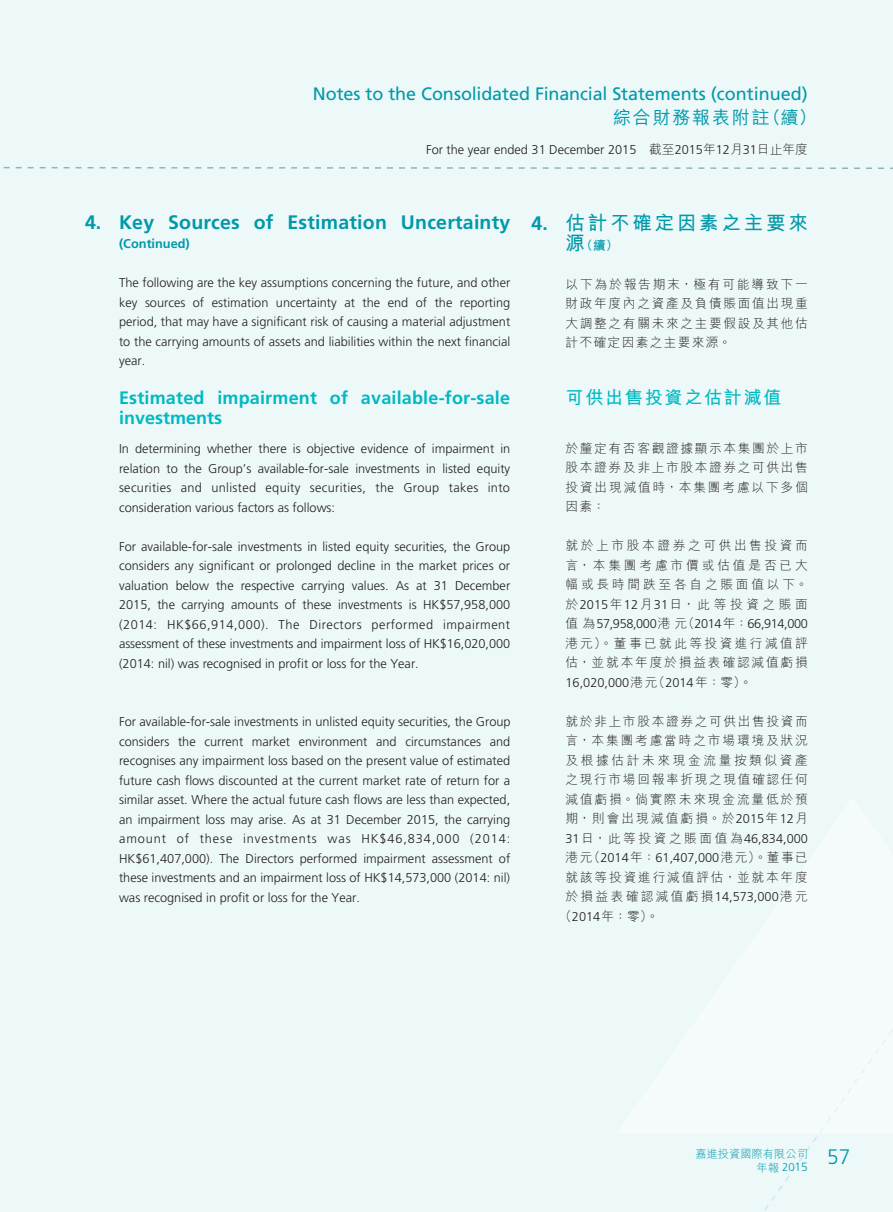
<style>
.page{position:relative;width:893px;height:1212px;background:#edf8f9}
.page>*{position:absolute;margin:0;border:0;box-sizing:border-box;transform-origin:0 0}
.t1{font:300 21px "Frutiger LT Std";color:#0099a9}
._01_H1_E{font:700 19.5px "Frutiger LT Std";letter-spacing:.01em;color:#0099a9}
._01_H1_C{font:700 19.5px "M Hei HK";letter-spacing:.145em;color:#0099a9}
.t2{font:18px "Frutiger LT Std";letter-spacing:-.005em;color:#0099a9}
._02_H2_E{font:700 18px/19.5px "Frutiger LT Std";letter-spacing:.01em;color:#00b9c2}
.t3{font:500 18px "M Hei HK";letter-spacing:.1em;color:#0099a9}
._02_H2_C{font:700 18px "M Hei HK";letter-spacing:.1em;color:#00b9c2}
._00_Body_Text_E{font:300 12.75px/19.5px "Frutiger LT Std";color:#231f20;text-align:justify}
._00_Body_Text_C{font:300 12.75px/19.5px "M Hei HK";letter-spacing:.14em;color:#231f20;text-align:justify}
._00_Body_Text_C-2{font:300 12.75px "Frutiger LT Std";color:#231f20}
._00_Body_Text_C-3{font:300 12.75px "M Hei HK";letter-spacing:.18em;color:#231f20}
._00_Body_Text_C-4{font:300 12.75px "M Hei HK";letter-spacing:.16em;color:#231f20}
._00_Body_Text_C-5{font:300 12.75px "M Hei HK";letter-spacing:.2em;color:#231f20}
._01_H1_E-2{font:700 12.75px "Frutiger LT Std";color:#0099a9}
._01_H1_C-2{font:700 12.75px "M Hei HK";color:#0099a9}
.t4{font:300 11.25px/13.8px "M Hei HK";color:#0099a9;text-align:right}
.s1{font-family:"M Hei HK"}
.s2{font-family:"Frutiger LT Std"}
.s3{font-size:19.5px}
.s4{font-family:"Frutiger LT Std";font-size:12px}
</style>
<div class="page">
<svg style="left:3px;top:167px;width:890px;height:2px"></svg>
<h3 class="t2" style="left:313px;top:84px;width:497px">Notes to the Consolidated Financial Statements (continued)</h3>
<h3 class="t3" style="left:613px;top:104px;width:205px">綜合財務報表附註（續）</h3>
<p class="_00_Body_Text_E" style="left:426px;top:140px;width:383px">For the year ended 31 December 2015 <span class="s1">截至</span>2015<span class="s1">年</span>12<span class="s1">月</span>31<span class="s1">日止年度</span></p>
<p class="_01_H1_E" style="left:85px;top:211px;width:427px">4. Key Sources of Estimation Uncertainty</p>
<p class="_01_H1_E-2" style="left:119px;top:236px;width:72px">(Continued)</p>
<p class="_00_Body_Text_E" style="left:119px;top:273px;width:393px">The following are the key assumptions concerning the future, and other key sources of estimation uncertainty at the end of the reporting period, that may have a significant risk of causing a material adjustment to the carrying amounts of assets and liabilities within the next financial year.</p>
<p class="_02_H2_E" style="left:119px;top:388px;width:393px">Estimated impairment of available-for-sale investments</p>
<p class="_00_Body_Text_E" style="left:119px;top:439px;width:393px">In determining whether there is objective evidence of impairment in relation to the Group’s available-for-sale investments in listed equity securities and unlisted equity securities, the Group takes into consideration various factors as follows:</p>
<p class="_00_Body_Text_E" style="left:119px;top:537px;width:393px">For available-for-sale investments in listed equity securities, the Group considers any significant or prolonged decline in the market prices or valuation below the respective carrying values. As at 31 December 2015, the carrying amounts of these investments is HK$57,958,000 (2014: HK$66,914,000). The Directors performed impairment assessment of these investments and impairment loss of HK$16,020,000 (2014: nil) was recognised in profit or loss for the Year.</p>
<p class="_00_Body_Text_E" style="left:119px;top:712px;width:393px">For available-for-sale investments in unlisted equity securities, the Group considers the current market environment and circumstances and recognises any impairment loss based on the present value of estimated future cash flows discounted at the current market rate of return for a similar asset. Where the actual future cash flows are less than expected, an impairment loss may arise. As at 31 December 2015, the carrying amount of these investments was HK$46,834,000 (2014:<br>HK$61,407,000). The Directors performed impairment assessment of these investments and an impairment loss of HK$14,573,000 (2014: nil) was recognised in profit or loss for the Year.</p>
<p class="_01_H1_C" style="left:531px;top:209px;width:278px"><span class="s2">4.</span> 估計不確定因素之主要來</p>
<p class="_01_H1_C-2" style="left:566px;top:236px;width:54px"><span class="s3">源</span>（續）</p>
<p class="_00_Body_Text_C" style="left:566px;top:274px;width:244px">以下為於報告期末，極有可能導致下一財政年度內之資產及負債賬面值出現重大調整之有關未來之主要假設及其他估計不確定因素之主要來源。</p>
<p class="_02_H2_C" style="left:566px;top:384px;width:217px">可供出售投資之估計減值</p>
<p class="_00_Body_Text_C" style="left:566px;top:438px;width:244px">於釐定有否客觀證據顯示本集團於上市股本證券及非上市股本證券之可供出售投資出現減值時，本集團考慮以下多個因素：</p>
<p class="_00_Body_Text_C" style="left:566px;top:536px;width:244px">就於上市股本證券之可供出售投資而言，本集團考慮市價或估值是否已大幅或長時間跌至各自之賬面值以下。於<span class="s2">2015</span>年<span class="s2">12</span>月<span class="s2">31</span>日，此等投資之賬面值為<span class="s2">57,958,000</span>港元（<span class="s2">2014</span>年：<span class="s2">66,914,000</span>港元）。董事已就此等投資進行減值評估，並就本年度於損益表確認減值虧損<span class="s2">16,020,000</span>港元（<span class="s2">2014</span>年：零）。</p>
<p class="_00_Body_Text_C" style="left:566px;top:711px;width:244px">就於非上市股本證券之可供出售投資而</p>
<p class="_00_Body_Text_C" style="left:566px;top:731px;width:244px">言，本集團考慮當時之市場環境及狀況</p>
<p class="_00_Body_Text_C-5" style="left:566px;top:754px;width:244px">及根據估計未來現金流量按類似資產</p>
<p class="_00_Body_Text_C" style="left:566px;top:770px;width:244px">之現行市場回報率折現之現值確認任何</p>
<p class="_00_Body_Text_C" style="left:566px;top:789px;width:244px">減值虧損。倘實際未來現金流量低於預</p>
<p class="_00_Body_Text_C-4" style="left:566px;top:812px;width:244px">期，則會出現減值虧損。於<span class="s2">2015</span>年<span class="s2">12</span>月</p>
<p class="_00_Body_Text_C-2" style="left:566px;top:831px;width:244px">31<span class="s1">日，此等投資之賬面值為</span>46,834,000</p>
<p class="_00_Body_Text_C-2" style="left:566px;top:851px;width:244px"><span class="s1">港元（</span>2014<span class="s1">年：</span>61,407,000<span class="s1">港元）。董事已</span></p>
<p class="_00_Body_Text_C" style="left:566px;top:867px;width:244px">就該等投資進行減值評估，並就本年度</p>
<p class="_00_Body_Text_C-3" style="left:566px;top:890px;width:244px">於損益表確認減值虧損<span class="s2">14,573,000</span>港元</p>
<p class="_00_Body_Text_C" style="left:559px;top:906px;width:101px">（<span class="s2">2014</span>年：零）。</p>
<p class="t4" style="left:695px;top:1146px;width:114px">嘉進投資國際有限公司年報 <span class="s2">20</span><span class="s4">15</span></p>
<h1 class="t1" style="left:827px;top:1145px;width:25px">57</h1>
</div>
